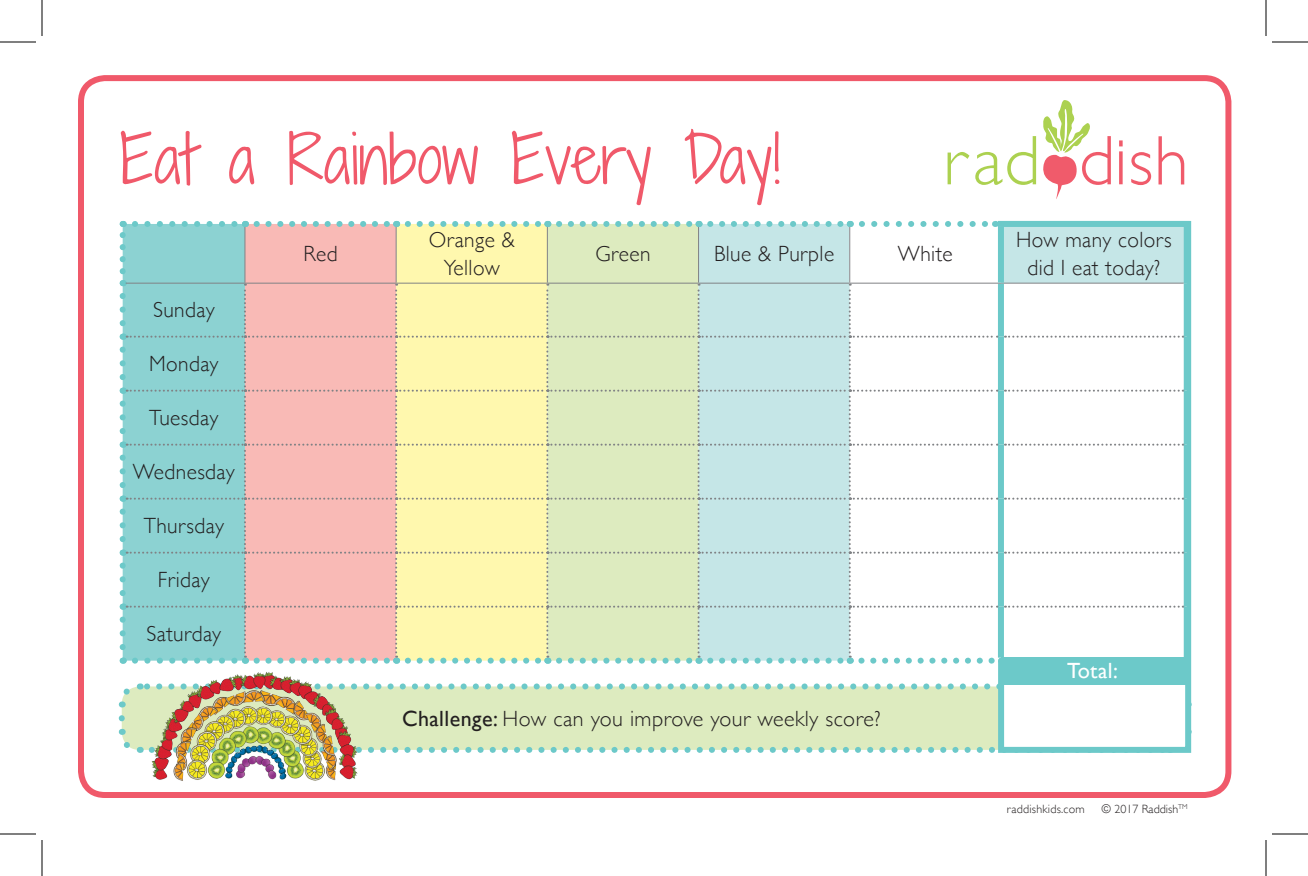
<style>
.page{position:relative;width:1308px;height:876px;background:#fff}
.page>*{position:absolute;margin:0;border:0;box-sizing:border-box;transform-origin:0 0}
.t1{font:64px "Shadows Into Light Two";color:#f0596a}
.Steps{font:300 22px/28px "Gill Sans";letter-spacing:.02em;color:#231f20;text-align:center}
.Steps-2{font:22px "Gill Sans";letter-spacing:.02em;color:#fff}
.lists{font:300 12px "Gill Sans";letter-spacing:.02em;color:#231f20}
.lists-2{font:300 12px "Gill Sans";color:#231f20}
.s1{font-weight:400}
</style>
<div class="page">
<div style="left:78px;top:75px;width:1153px;height:723px;border:6px solid #f0596a;border-radius:24px"></div>
<div style="left:122px;top:686px;width:1066px;height:64px;background:#ddebbf;border-radius:18px"></div>
<svg style="left:361px;top:747px;width:634px;height:6px"></svg>
<svg style="left:118px;top:718px;width:23px;height:35px"></svg>
<svg style="left:1191px;top:729px;width:1px;height:24px"></svg>
<svg style="left:118px;top:683px;width:880px;height:24px"></svg>
<div style="left:998px;top:221px;width:193px;height:532px;background:#fff;border:6px solid #6cc9c9"></div>
<div style="left:123px;top:224px;width:122px;height:56px;background:#8cd2d2"></div>
<div style="left:245px;top:224px;width:151px;height:56px;background:#f9bab6"></div>
<div style="left:397px;top:224px;width:150px;height:56px;background:#fff8ae"></div>
<div style="left:548px;top:224px;width:151px;height:56px;background:#ddebbf"></div>
<div style="left:699px;top:224px;width:485px;height:56px;background:#c5e6e7"></div>
<div style="left:850px;top:224px;width:151px;height:59px;background:#fff"></div>
<div style="left:998px;top:221px;width:192px;height:6px;background:#6cc9c9"></div>
<div style="left:1184px;top:227px;width:6px;height:56px;background:#6cc9c9"></div>
<div style="left:1184px;top:283px;width:6px;height:54px;background:#6cc9c9"></div>
<div style="left:1184px;top:337px;width:6px;height:54px;background:#6cc9c9"></div>
<div style="left:1184px;top:391px;width:6px;height:54px;background:#6cc9c9"></div>
<div style="left:1184px;top:445px;width:6px;height:54px;background:#6cc9c9"></div>
<div style="left:1184px;top:499px;width:6px;height:54px;background:#6cc9c9"></div>
<div style="left:1184px;top:553px;width:6px;height:54px;background:#6cc9c9"></div>
<div style="left:1184px;top:607px;width:6px;height:51px;background:#6cc9c9"></div>
<svg style="left:135px;top:221px;width:104px;height:6px"></svg>
<svg style="left:120px;top:280px;width:1064px;height:384px"></svg>
<svg style="left:120px;top:221px;width:6px;height:50px"></svg>
<svg style="left:257px;top:221px;width:133px;height:6px"></svg>
<svg style="left:559px;top:221px;width:134px;height:6px"></svg>
<svg style="left:408px;top:221px;width:140px;height:6px"></svg>
<svg style="left:710px;top:221px;width:134px;height:6px"></svg>
<svg style="left:862px;top:221px;width:126px;height:6px"></svg>
<hr style="left:244px;top:227px;width:1px;height:56px;background:#808285">
<hr style="left:396px;top:227px;width:1px;height:56px;background:#808285">
<hr style="left:547px;top:227px;width:1px;height:56px;background:#808285">
<hr style="left:698px;top:227px;width:1px;height:56px;background:#808285">
<hr style="left:849px;top:227px;width:1px;height:56px;background:#808285">
<hr style="left:126px;top:283px;width:119px;height:1px;background:#808285">
<hr style="left:245px;top:283px;width:151px;height:1px;background:#808285">
<hr style="left:396px;top:283px;width:151px;height:1px;background:#808285">
<hr style="left:547px;top:283px;width:152px;height:1px;background:#808285">
<hr style="left:699px;top:283px;width:151px;height:1px;background:#808285">
<hr style="left:850px;top:283px;width:151px;height:1px;background:#808285">
<div style="left:998px;top:227px;width:6px;height:56px;background:#6cc9c9"></div>
<svg style="left:1119px;top:151px;width:4px;height:33px"></svg>
<svg style="left:1119px;top:140px;width:4px;height:6px"></svg>
<svg style="left:948px;top:152px;width:21px;height:32px"></svg>
<svg style="left:975px;top:136px;width:61px;height:49px"></svg>
<svg style="left:1131px;top:152px;width:20px;height:33px"></svg>
<svg style="left:1159px;top:136px;width:25px;height:48px"></svg>
<svg style="left:1043px;top:100px;width:68px;height:99px"></svg>
<img style="left:147px;top:672px;width:214px;height:109px">
<div style="left:1001px;top:657px;width:189px;height:27px;background:#6cc9c9"></div>
<hr style="left:0;top:42px;width:36px;height:1px;background:#000">
<hr style="left:1272px;top:42px;width:36px;height:1px;background:#000">
<hr style="left:0;top:834px;width:36px;height:1px;background:#000">
<hr style="left:1272px;top:834px;width:36px;height:1px;background:#000">
<hr style="left:42px;top:0;width:1px;height:36px;background:#000">
<hr style="left:42px;top:840px;width:1px;height:36px;background:#000">
<hr style="left:1266px;top:0;width:1px;height:36px;background:#000">
<hr style="left:1266px;top:840px;width:1px;height:36px;background:#000">
<p class="t1" style="left:120px;top:113px;width:663px">Eat a Rainbow Every Day!</p>
<p class="Steps" style="left:153px;top:295px;width:63px">Sunday</p>
<p class="Steps" style="left:149px;top:349px;width:71px">Monday</p>
<p class="Steps" style="left:149px;top:403px;width:71px">Tuesday</p>
<p class="Steps" style="left:133px;top:457px;width:103px">Wednesday</p>
<p class="Steps" style="left:144px;top:511px;width:82px">Thursday</p>
<p class="Steps" style="left:158px;top:565px;width:53px">Friday</p>
<p class="Steps" style="left:146px;top:619px;width:76px">Saturday</p>
<p class="Steps" style="left:303px;top:239px;width:36px">Red</p>
<p class="Steps" style="left:429px;top:225px;width:88px">Orange &amp;<br>Yellow</p>
<p class="Steps" style="left:595px;top:239px;width:57px">Green</p>
<p class="Steps" style="left:714px;top:239px;width:122px">Blue &amp; Purple</p>
<p class="Steps" style="left:898px;top:239px;width:56px">White</p>
<p class="Steps" style="left:402px;top:703px;width:480px"><span class="s1">Challenge:</span> How can you improve your weekly score?</p>
<p class="Steps" style="left:1016px;top:225px;width:157px">How many colors did I eat today?</p>
<p class="Steps-2" style="left:1067px;top:658px;width:52px">Total:</p>
<p class="lists" style="left:1007px;top:799px;width:80px">raddishkids.com</p>
<p class="lists-2" style="left:1101px;top:800px;width:88px">© 2017 Raddish<sup>TM</sup></p>
</div>
